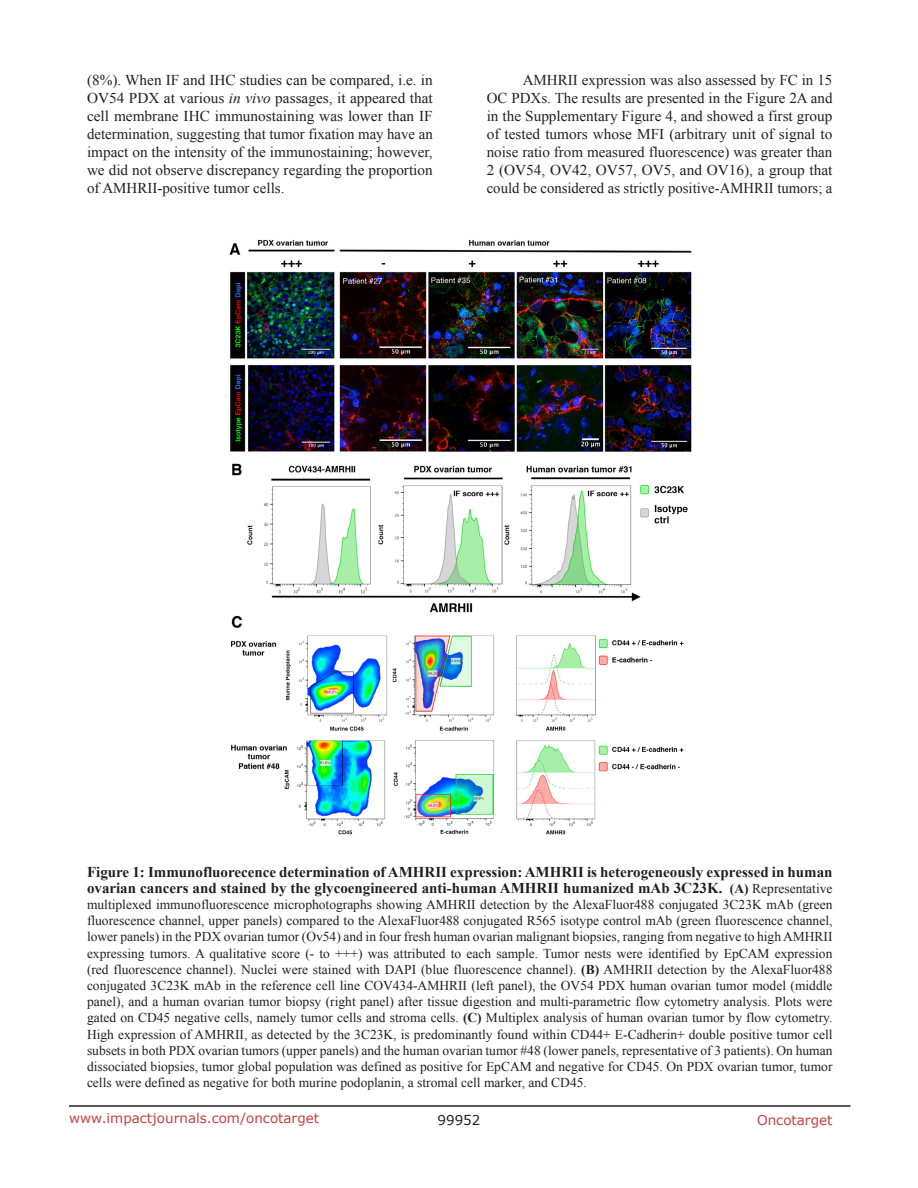
<style>
.page{position:relative;width:918px;height:1188px;background:#fff}
.page>*{position:absolute;margin:0;border:0;box-sizing:border-box;transform-origin:0 0}
.BodyText{font:15px/18px "Times New Roman";color:#231f20;text-align:justify}
.figuretext{font:700 15px/16.2px "Times New Roman";color:#231f20}
.figuretext-2{font:13.5px/16.2px "Times New Roman";color:#231f20;text-align:justify}
.t1{font:13.5px "Verdana";color:#c24141}
.t2{font:13.5px "Verdana";color:#231f20}
.s1{font-style:italic}
.s2{font-size:13.5px}
.s3{font-weight:400;font-size:13.5px}
.s4{font-weight:700}
</style>
<div class="page">
<hr style="left:69px;top:1105px;width:781px;height:2px;background:#231f20">
<img style="left:229px;top:239px;width:463px;height:596px">
<p class="BodyText" style="left:87px;top:71px;width:347px">(8%). When IF and IHC studies can be compared, i.e. in OV54 PDX at various <span class="s1">in vivo</span> passages, it appeared that cell membrane IHC immunostaining was lower than IF determination, suggesting that tumor fixation may have an impact on the intensity of the immunostaining; however, we did not observe discrepancy regarding the proportion of AMHRII-positive tumor cells.</p>
<p class="BodyText" style="left:487px;top:71px;width:347px;text-indent:36px">AMHRII expression was also assessed by FC in 15<br>OC PDXs. The results are presented in the Figure 2A and in the Supplementary Figure 4, and showed a first group of tested tumors whose MFI (arbitrary unit of signal to noise ratio from measured fluorescence) was greater than 2 (OV54, OV42, OV57, OV5, and OV16), a group that could be considered as strictly positive-AMHRII tumors; a</p>
<p class="figuretext" style="left:87px;top:863px;width:747px">Figure 1: Immunofluorecence determination of AMHRII expression: AMHRII is heterogeneously expressed in human ovarian cancers and stained by the glycoengineered anti-human AMHRII humanized mAb 3C23K. <span class="s2">(A)</span> <span class="s3">Representative</span></p>
<p class="figuretext-2" style="left:87px;top:896px;width:747px">multiplexed immunofluorescence microphotographs showing AMHRII detection by the AlexaFluor488 conjugated 3C23K mAb (green fluorescence channel, upper panels) compared to the AlexaFluor488 conjugated R565 isotype control mAb (green fluorescence channel, lower panels) in the PDX ovarian tumor (Ov54) and in four fresh human ovarian malignant biopsies, ranging from negative to high AMHRII expressing tumors. A qualitative score (- to +++) was attributed to each sample. Tumor nests were identified by EpCAM expression (red fluorescence channel). Nuclei were stained with DAPI (blue fluorescence channel). <span class="s4">(B)</span> AMHRII detection by the AlexaFluor488 conjugated 3C23K mAb in the reference cell line COV434-AMHRII (left panel), the OV54 PDX human ovarian tumor model (middle panel), and a human ovarian tumor biopsy (right panel) after tissue digestion and multi-parametric flow cytometry analysis. Plots were gated on CD45 negative cells, namely tumor cells and stroma cells. <span class="s4">(C)</span> Multiplex analysis of human ovarian tumor by flow cytometry.<br>High expression of AMHRII, as detected by the 3C23K, is predominantly found within CD44+ E-Cadherin+ double positive tumor cell subsets in both PDX ovarian tumors (upper panels) and the human ovarian tumor #48 (lower panels, representative of 3 patients). On human dissociated biopsies, tumor global population was defined as positive for EpCAM and negative for CD45. On PDX ovarian tumor, tumor cells were defined as negative for both murine podoplanin, a stromal cell marker, and CD45.</p>
<p class="t1" style="left:69px;top:1109px;width:252px">www.impactjournals.com/oncotarget</p>
<p class="t2" style="left:438px;top:1111px;width:44px">99952</p>
<p class="t1" style="left:757px;top:1111px;width:77px">Oncotarget</p>
</div>
